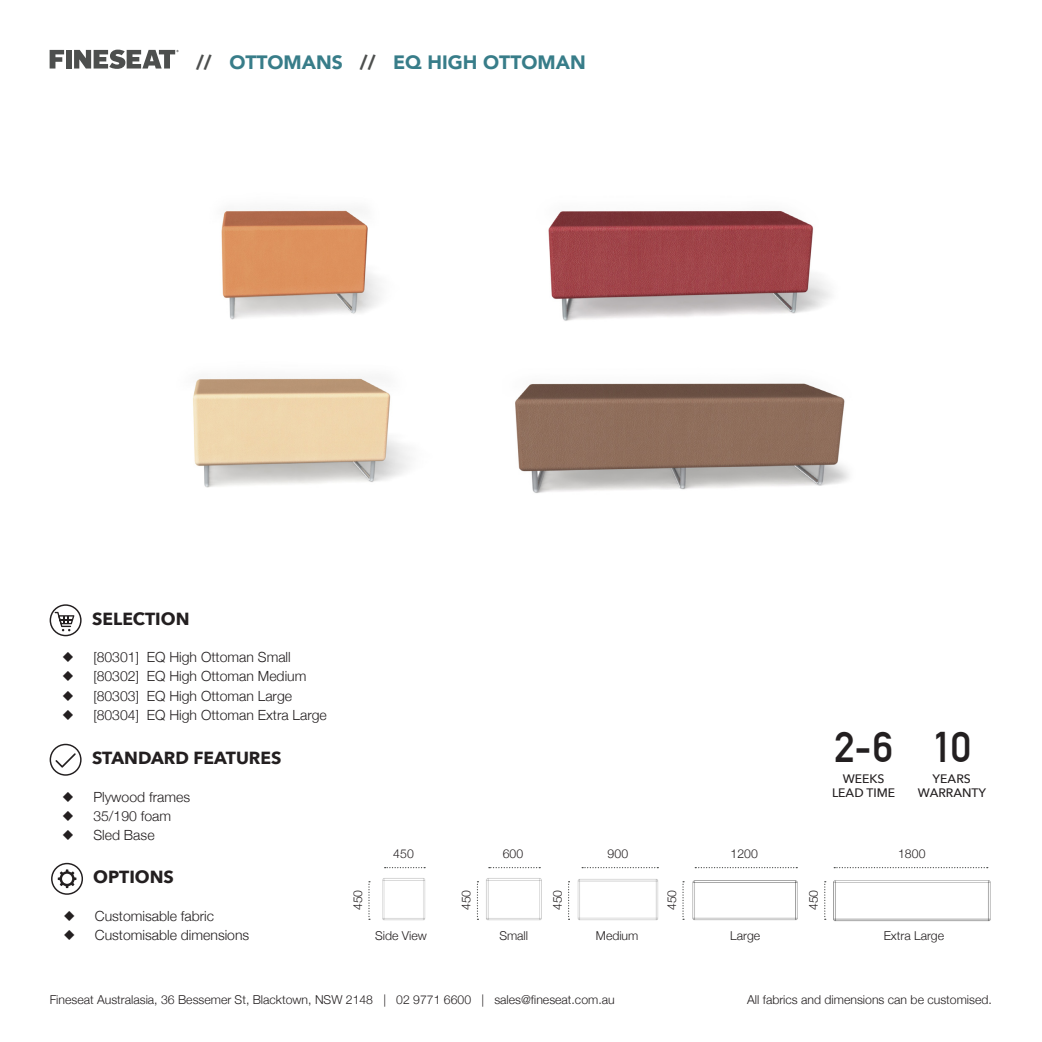
<style>
.page{position:relative;width:1042px;height:1042px;background:#fff}
.page>*{position:absolute;margin:0;border:0;box-sizing:border-box;transform-origin:0 0}
.Body_Text{font:700 42px "DIN Alternate";color:#231f20}
.Category{font:900 19.25px "Avenir";color:#387d89}
.Category-2{font:900 19.25px "Avenir";color:#4d4f4e}
.Subtitle{font:700 17.5px "Avenir Next";color:#231f20}
.t1{font:300 14px "Helvetica Neue";color:#231f20}
.Table_Content{font:300 12.25px "Helvetica Neue";color:#231f20}
.t2{font:500 12.25px "Avenir Next";color:#231f20}
.s1{color:#4d4f4e}
</style>
<div class="page">
<svg style="left:50px;top:50px;width:14px;height:19px"></svg>
<div style="left:66px;top:50px;width:6px;height:19px;background:#4d4f4e"></div>
<svg style="left:74px;top:50px;width:105px;height:19px"></svg>
<img style="left:548px;top:210px;width:283px;height:106px">
<svg style="left:51px;top:863px;width:32px;height:32px"></svg>
<svg style="left:50px;top:604px;width:32px;height:32px"></svg>
<svg style="left:50px;top:744px;width:32px;height:32px"></svg>
<svg style="left:824px;top:881px;width:2px;height:39px"></svg>
<svg style="left:682px;top:881px;width:2px;height:39px"></svg>
<svg style="left:568px;top:881px;width:1px;height:39px"></svg>
<svg style="left:489px;top:867px;width:51px;height:1px"></svg>
<svg style="left:385px;top:867px;width:40px;height:1px"></svg>
<svg style="left:582px;top:867px;width:76px;height:1px"></svg>
<svg style="left:695px;top:867px;width:102px;height:1px"></svg>
<svg style="left:834px;top:867px;width:154px;height:1px"></svg>
<svg style="left:477px;top:881px;width:1px;height:39px"></svg>
<svg style="left:368px;top:881px;width:2px;height:39px"></svg>
<img style="left:833px;top:880px;width:158px;height:42px">
<img style="left:692px;top:880px;width:106px;height:41px">
<img style="left:577px;top:879px;width:81px;height:41px">
<img style="left:486px;top:878px;width:56px;height:43px">
<img style="left:382px;top:878px;width:44px;height:43px">
<img style="left:221px;top:208px;width:160px;height:105px">
<img style="left:193px;top:313px;width:217px;height:175px">
<img style="left:515px;top:316px;width:334px;height:177px">
<h2 class="Category" style="left:196px;top:46px;width:148px"><span class="s1">//</span> OTTOMANS</h2>
<p class="Category-2" style="left:360px;top:46px;width:17px">//</p>
<p class="Category" style="left:393px;top:46px;width:194px">EQ HIGH OTTOMAN</p>
<p class="Subtitle" style="left:92px;top:603px;width:99px">SELECTION</p>
<p class="t1" style="left:93px;top:646px;width:199px">[80301] EQ High Ottoman Small</p>
<p class="t1" style="left:93px;top:665px;width:215px">[80302] EQ High Ottoman Medium</p>
<p class="t1" style="left:93px;top:684px;width:200px">[80303] EQ High Ottoman Large</p>
<p class="t1" style="left:93px;top:703px;width:235px">[80304] EQ High Ottoman Extra Large</p>
<p class="Subtitle" style="left:92px;top:743px;width:191px">STANDARD FEATURES</p>
<p class="t1" style="left:93px;top:785px;width:98px">Plywood frames</p>
<p class="t1" style="left:93px;top:804px;width:79px">35/190 foam</p>
<p class="t1" style="left:93px;top:824px;width:63px">Sled Base</p>
<p class="Subtitle" style="left:93px;top:862px;width:82px">OPTIONS</p>
<p class="t1" style="left:95px;top:904px;width:121px">Customisable fabric</p>
<p class="t1" style="left:95px;top:923px;width:156px">Customisable dimensions</p>
<p class="Body_Text" style="left:834px;top:715px;width:60px">2-6</p>
<p class="t2" style="left:842px;top:768px;width:43px">WEEKS</p>
<p class="t2" style="left:832px;top:782px;width:65px">LEAD TIME</p>
<p class="Body_Text" style="left:932px;top:715px;width:40px">10</p>
<p class="t2" style="left:932px;top:768px;width:40px">YEARS</p>
<p class="t2" style="left:917px;top:782px;width:70px">WARRANTY</p>
<p class="Table_Content" style="left:393px;top:844px;width:22px">450</p>
<p class="Table_Content" style="left:503px;top:844px;width:22px">600</p>
<p class="Table_Content" style="left:607px;top:844px;width:22px">900</p>
<p class="Table_Content" style="left:730px;top:844px;width:29px">1200</p>
<p class="Table_Content" style="left:898px;top:844px;width:29px">1800</p>
<p class="Table_Content" style="left:348px;top:910px;width:22px;rotate:-90deg">450</p>
<p class="Table_Content" style="left:456px;top:910px;width:22px;rotate:-90deg">450</p>
<p class="Table_Content" style="left:662px;top:910px;width:22px;rotate:-90deg">450</p>
<p class="Table_Content" style="left:804px;top:910px;width:22px;rotate:-90deg">450</p>
<p class="Table_Content" style="left:547px;top:910px;width:22px;rotate:-90deg">450</p>
<p class="Table_Content" style="left:375px;top:925px;width:53px">Side View</p>
<p class="Table_Content" style="left:499px;top:925px;width:30px">Small</p>
<p class="Table_Content" style="left:596px;top:925px;width:44px">Medium</p>
<p class="Table_Content" style="left:730px;top:925px;width:31px">Large</p>
<p class="Table_Content" style="left:883px;top:925px;width:62px">Extra Large</p>
<p class="Table_Content" style="left:50px;top:990px;width:566px">Fineseat Australasia, 36 Bessemer St, Blacktown, NSW 2148 | 02 9771 6600 | sales@fineseat.com.au</p>
<p class="Table_Content" style="left:747px;top:990px;width:246px">All fabrics and dimensions can be customised.</p>
</div>
